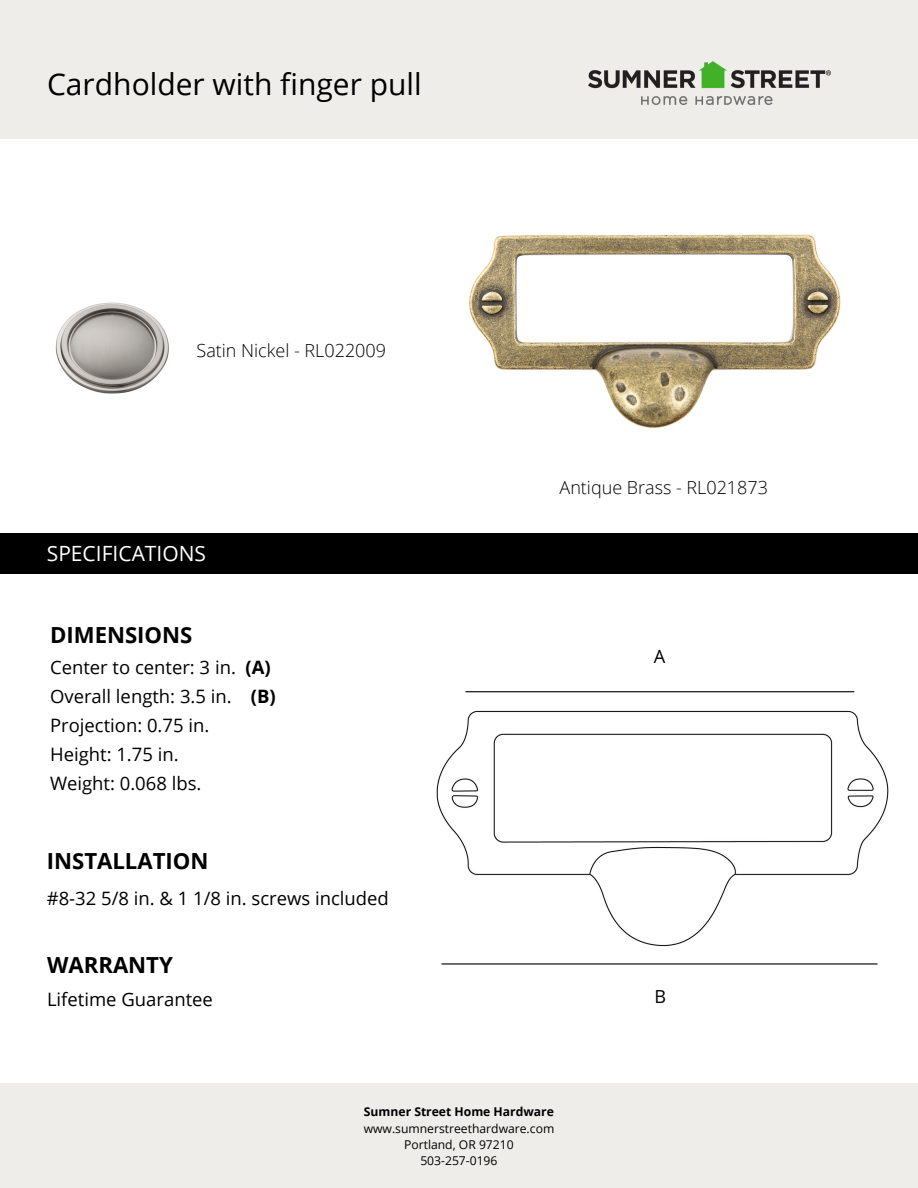
<style>
.page{position:relative;width:918px;height:1188px;background:#fff}
.page>*{position:absolute;margin:0;border:0;box-sizing:border-box;transform-origin:0 0}
.t1{font:30px "Open Sans";color:#000}
.t2{font:700 22.2px "Open Sans";color:#000}
.t3{font:21px "Open Sans";color:#fff}
.t4{font:18.45px "Open Sans";color:#000}
.t5{font:18.15px "Open Sans";color:#000}
.t6{font:300 18px "Open Sans";color:#000}
.t7{font:18px "Open Sans";color:#000}
.t8{font:12.15px "Open Sans";color:#000}
.t9{font:700 12.15px "Open Sans";color:#000}
.s1{font-weight:700}
</style>
<div class="page">
<div style="left:0;top:1083px;width:918px;height:105px;background:#efede9"></div>
<div style="left:0;top:0;width:918px;height:138px;background:#efede9"></div>
<img style="left:588px;top:61px;width:242px;height:44px">
<img style="left:55px;top:302px;width:114px;height:92px">
<div style="left:0;top:534px;width:918px;height:40px;background:#000"></div>
<hr style="left:466px;top:691px;width:388px;height:1px;background:#000">
<img style="left:436px;top:710px;width:453px;height:237px">
<hr style="left:442px;top:963px;width:435px;height:2px;background:#000">
<img style="left:469px;top:234px;width:372px;height:194px">
<p class="t1" style="left:47px;top:63px;width:376px">Cardholder with finger pull</p>
<p class="t6" style="left:197px;top:338px;width:191px">Satin Nickel - RL022009</p>
<p class="t3" style="left:47px;top:539px;width:161px">SPECIFICATIONS</p>
<p class="t2" style="left:50px;top:620px;width:144px">DIMENSIONS</p>
<p class="t4" style="left:50px;top:654px;width:222px">Center to center: 3 in. <span class="s1">(A)</span></p>
<p class="t4" style="left:50px;top:683px;width:227px">Overall length: 3.5 in. <span class="s1">(B)</span></p>
<p class="t4" style="left:50px;top:712px;width:161px">Projection: 0.75 in.</p>
<p class="t4" style="left:50px;top:741px;width:130px">Height: 1.75 in.</p>
<p class="t4" style="left:50px;top:770px;width:153px">Weight: 0.068 lbs.</p>
<p class="t2" style="left:47px;top:846px;width:163px">INSTALLATION</p>
<p class="t4" style="left:47px;top:885px;width:344px">#8-32 5/8 in. &amp; 1 1/8 in. screws included</p>
<p class="t2" style="left:47px;top:949px;width:127px">WARRANTY</p>
<p class="t4" style="left:47px;top:986px;width:167px">Lifetime Guarantee</p>
<p class="t6" style="left:560px;top:475px;width:210px">Antique Brass - RL021873</p>
<p class="t5" style="left:654px;top:643px;width:13px">A</p>
<p class="t7" style="left:655px;top:983px;width:13px">B</p>
<p class="t9" style="left:364px;top:1103px;width:191px">Sumner Street Home Hardware</p>
<p class="t8" style="left:364px;top:1120px;width:192px">www.sumnerstreethardware.com</p>
<p class="t8" style="left:404px;top:1136px;width:111px">Portland, OR 97210</p>
<p class="t8" style="left:420px;top:1152px;width:79px">503-257-0196</p>
</div>
